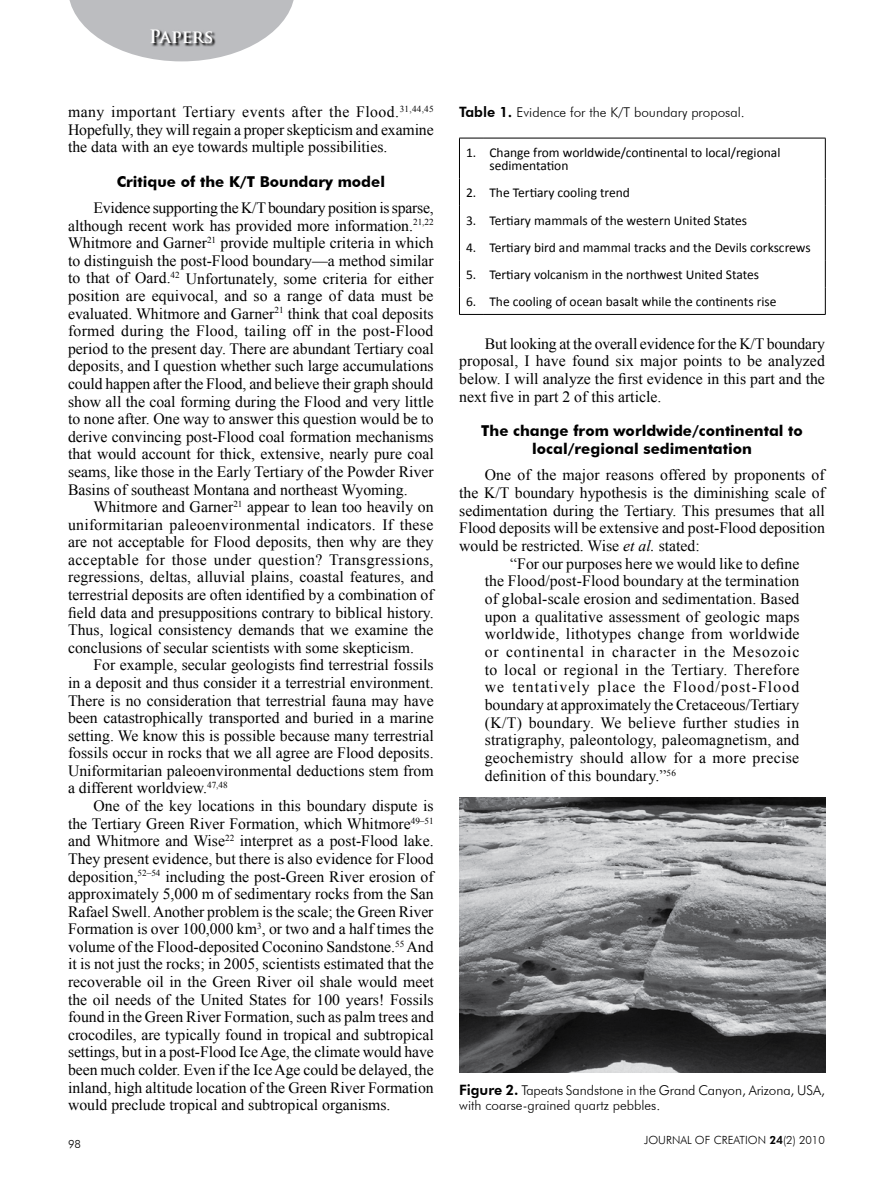
<style>
.page{position:relative;width:893px;height:1191px;background:#fff}
.page>*{position:absolute;margin:0;border:0;box-sizing:border-box;transform-origin:0 0}
.t1{font:700 18px "Trajan Pro";letter-spacing:-.015em;color:#fff}
.t2{font:15.75px/17.5px "Times New Roman";color:#000;text-align:justify}
.t3{font:15.75px "Times New Roman";letter-spacing:.025em;color:#000}
.t4{font:15.75px "Times New Roman";letter-spacing:.03em;color:#000}
.t5{font:15.75px "Times New Roman";letter-spacing:.02em;color:#000}
.t6{font:15.75px "Times New Roman";letter-spacing:.05em;color:#000}
.t7{font:15.75px "Times New Roman";letter-spacing:.07em;color:#000}
.t8{font:700 15px/17.7px "Futura BT";color:#000;text-align:center}
.t9{font:13.5px/13.5px "Calibri";color:#000}
.t10{font:300 13.5px/14.7px "Futura BT";color:#000}
.t11{font:300 11.25px "Futura BT";color:#000}
.s1{font-weight:800;font-size:14.25px}
.s2{font-weight:800;font-style:italic;font-size:14.25px}
.s3{font-style:italic}
.s4{font-weight:800}
</style>
<div class="page">
<svg style="left:69px;top:0;width:225px;height:61px"></svg>
<svg style="left:151px;top:29px;width:65px;height:18px"></svg>
<svg style="left:460px;top:138px;width:23px;height:1px"></svg>
<hr style="left:459px;top:138px;width:1px;height:41px;background:#000">
<hr style="left:483px;top:138px;width:342px;height:1px;background:#000">
<hr style="left:825px;top:138px;width:1px;height:41px;background:#000">
<svg style="left:825px;top:179px;width:1px;height:135px"></svg>
<svg style="left:459px;top:179px;width:24px;height:136px"></svg>
<hr style="left:483px;top:314px;width:342px;height:1px;background:#000">
<img style="left:459px;top:798px;width:366px;height:274px">
<p class="t1" style="left:149px;top:25px;width:66px">Papers</p>
<p class="t2" style="left:68px;top:103px;width:367px">many important Tertiary events after the Flood.<sup>31,44,45<br></sup>Hopefully, they will regain a proper skepticism and examine the data with an eye towards multiple possibilities.</p>
<p class="t8" style="left:117px;top:173px;width:270px">Critique of the K/T Boundary model</p>
<p class="t2" style="left:68px;top:199px;width:367px;text-indent:26px">Evidence supporting the K/T boundary position is sparse, although recent work has provided more information.<sup>21,22<br></sup>Whitmore and Garner<sup>21</sup> provide multiple criteria in which to distinguish the post-Flood boundary—a method similar to that of Oard.<sup>42</sup> Unfortunately, some criteria for either position are equivocal, and so a range of data must be evaluated. Whitmore and Garner<sup>21</sup> think that coal deposits formed during the Flood, tailing off in the post-Flood period to the present day. There are abundant Tertiary coal deposits, and I question whether such large accumulations could happen after the Flood, and believe their graph should show all the coal forming during the Flood and very little to none after. One way to answer this question would be to derive convincing post-Flood coal formation mechanisms that would account for thick, extensive, nearly pure coal seams, like those in the Early Tertiary of the Powder River Basins of southeast Montana and northeast Wyoming.</p>
<p class="t2" style="left:68px;top:498px;width:367px;text-indent:26px">Whitmore and Garner<sup>21</sup> appear to lean too heavily on uniformitarian paleoenvironmental indicators. If these are not acceptable for Flood deposits, then why are they acceptable for those under question? Transgressions, regressions, deltas, alluvial plains, coastal features, and terrestrial deposits are often identified by a combination of field data and presuppositions contrary to biblical history.<br>Thus, logical consistency demands that we examine the conclusions of secular scientists with some skepticism.</p>
<p class="t2" style="left:68px;top:656px;width:367px;text-indent:26px">For example, secular geologists find terrestrial fossils in a deposit and thus consider it a terrestrial environment.<br>There is no consideration that terrestrial fauna may have been catastrophically transported and buried in a marine setting. We know this is possible because many terrestrial fossils occur in rocks that we all agree are Flood deposits.<br>Uniformitarian paleoenvironmental deductions stem from a different worldview.<sup>47,48</sup></p>
<p class="t2" style="left:68px;top:797px;width:367px;text-indent:26px">One of the key locations in this boundary dispute is the Tertiary Green River Formation, which Whitmore<sup>49–51 </sup>and Whitmore and Wise<sup>22</sup> interpret as a post-Flood lake.<br>They present evidence, but there is also evidence for Flood deposition,<sup>52–54</sup> including the post-Green River erosion of approximately 5,000 m of sedimentary rocks from the San Rafael Swell. Another problem is the scale; the Green River Formation is over 100,000 km<sup>3</sup>, or two and a half times the volume of the Flood-deposited Coconino Sandstone.<sup>55</sup> And it is not just the rocks; in 2005, scientists estimated that the recoverable oil in the Green River oil shale would meet the oil needs of the United States for 100 years! Fossils found in the Green River Formation, such as palm trees and crocodiles, are typically found in tropical and subtropical settings, but in a post-Flood Ice Age, the climate would have been much colder. Even if the Ice Age could be delayed, the inland, high altitude location of the Green River Formation would preclude tropical and subtropical organisms.</p>
<p class="t10" style="left:459px;top:105px;width:287px"><span class="s1">Table 1</span><span class="s2">.</span> Evidence for the K/T boundary proposal.</p>
<p class="t9" style="left:489px;top:145px;width:293px;text-indent:-23px">1. Change from worldwide/continental to local/regional sedimentation</p>
<p class="t9" style="left:466px;top:185px;width:165px">2. The Tertiary cooling trend</p>
<p class="t9" style="left:466px;top:213px;width:283px">3. Tertiary mammals of the western United States</p>
<p class="t9" style="left:466px;top:240px;width:346px">4. Tertiary bird and mammal tracks and the Devils corkscrews</p>
<p class="t9" style="left:466px;top:267px;width:294px">5. Tertiary volcanism in the northwest United States</p>
<p class="t9" style="left:466px;top:294px;width:312px">6. The cooling of ocean basalt while the continents rise</p>
<p class="t2" style="left:459px;top:334px;width:367px;text-indent:26px">But looking at the overall evidence for the K/T boundary proposal, I have found six major points to be analyzed below. I will analyze the first evidence in this part and the next five in part 2 of this article.</p>
<p class="t8" style="left:481px;top:422px;width:323px">The change from worldwide/continental to local/regional sedimentation</p>
<p class="t2" style="left:485px;top:466px;width:341px">One of the major reasons offered by proponents of</p>
<p class="t2" style="left:459px;top:483px;width:367px">the K/T boundary hypothesis is the diminishing scale of</p>
<p class="t2" style="left:459px;top:501px;width:367px">sedimentation during the Tertiary. This presumes that all</p>
<p class="t2" style="left:459px;top:519px;width:367px">Flood deposits will be extensive and post-Flood deposition</p>
<p class="t2" style="left:459px;top:536px;width:242px">would be restricted. Wise <span class="s3">et al.</span> stated:</p>
<p class="t2" style="left:510px;top:554px;width:291px">“For our purposes here we would like to define</p>
<p class="t2" style="left:485px;top:572px;width:316px">the Flood/post-Flood boundary at the termination</p>
<p class="t2" style="left:485px;top:589px;width:316px">of global-scale erosion and sedimentation. Based</p>
<p class="t2" style="left:485px;top:607px;width:316px">upon a qualitative assessment of geologic maps</p>
<p class="t3" style="left:485px;top:623px;width:316px">worldwide, lithotypes change from worldwide</p>
<p class="t6" style="left:485px;top:641px;width:316px">or continental in character in the Mesozoic</p>
<p class="t4" style="left:485px;top:659px;width:316px">to local or regional in the Tertiary. Therefore</p>
<p class="t7" style="left:485px;top:676px;width:316px">we tentatively place the Flood/post-Flood</p>
<p class="t2" style="left:485px;top:695px;width:316px">boundary at approximately the Cretaceous/Tertiary</p>
<p class="t3" style="left:485px;top:712px;width:316px">(K/T) boundary. We believe further studies in</p>
<p class="t2" style="left:485px;top:731px;width:316px">stratigraphy, paleontology, paleomagnetism, and</p>
<p class="t5" style="left:485px;top:747px;width:316px">geochemistry should allow for a more precise</p>
<p class="t2" style="left:485px;top:766px;width:193px">definition of this boundary.”<sup>56</sup></p>
<p class="t10" style="left:459px;top:1083px;width:367px"><span class="s1">Figure 2.</span> Tapeats Sandstone in the Grand Canyon, Arizona, USA, with coarse-grained quartz pebbles.</p>
<p class="t11" style="left:68px;top:1136px;width:14px">98</p>
<p class="t11" style="left:644px;top:1133px;width:182px">JOURNAL OF CREATION <span class="s4">24</span>(2) 2010</p>
</div>
